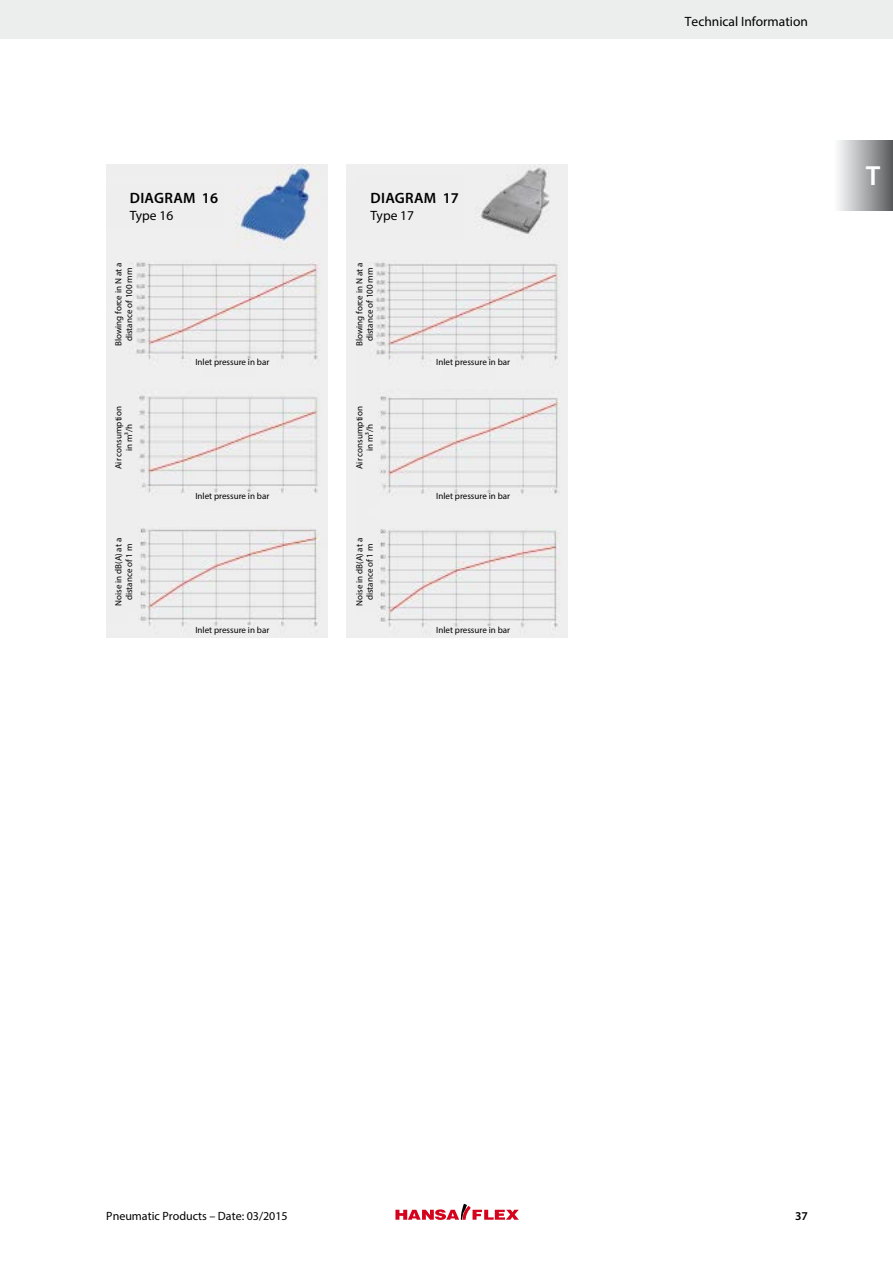
<style>
.page{position:relative;width:893px;height:1263px;background:#fff}
.page>*{position:absolute;margin:0;border:0;box-sizing:border-box;transform-origin:0 0}
.t1{font:600 27.75px "Myriad Pro";color:#fff}
.t2{font:600 15px "Myriad Pro";letter-spacing:.02em;color:#000}
.t3{font:13.5px "Myriad Pro";color:#000}
.t4{font:12px "Myriad Pro";color:#000}
.t5{font:600 12px "Myriad Pro";color:#000}
.t6{font:9px/10.5px "Myriad Pro";color:#000;text-align:center}
</style>
<div class="page">
<div style="left:833px;top:140px;width:60px;height:70px;background:linear-gradient(to right,#fff,#5e5f62)"></div>
<img style="left:106px;top:164px;width:221px;height:474px">
<img style="left:347px;top:164px;width:220px;height:474px">
<div style="left:0;top:0;width:893px;height:38px;background:#eceded"></div>
<svg style="left:395px;top:1204px;width:124px;height:16px"></svg>
<h3 class="t3" style="left:685px;top:13px;width:125px">Technical Information</h3>
<h1 class="t1" style="left:866px;top:158px;width:16px">T</h1>
<h2 class="t2" style="left:130px;top:189px;width:90px">DIAGRAM 16</h2>
<h3 class="t3" style="left:130px;top:207px;width:45px">Type 16</h3>
<h2 class="t2" style="left:371px;top:189px;width:90px">DIAGRAM 17</h2>
<h3 class="t3" style="left:370px;top:207px;width:45px">Type 17</h3>
<p class="t6" style="left:113px;top:346px;width:85px;rotate:-90deg">Blowing force in N at a distance of 100 mm</p>
<p class="t6" style="left:354px;top:346px;width:85px;rotate:-90deg">Blowing force in N at a distance of 100 mm</p>
<p class="t6" style="left:195px;top:357px;width:76px">Inlet pressure in bar</p>
<p class="t6" style="left:436px;top:357px;width:76px">Inlet pressure in bar</p>
<p class="t6" style="left:113px;top:469px;width:64px;rotate:-90deg">Air consumption in m³/h</p>
<p class="t6" style="left:354px;top:469px;width:64px;rotate:-90deg">Air consumption in m³/h</p>
<p class="t6" style="left:195px;top:490px;width:76px">Inlet pressure in bar</p>
<p class="t6" style="left:436px;top:490px;width:76px">Inlet pressure in bar</p>
<p class="t6" style="left:113px;top:606px;width:69px;rotate:-90deg">Noise in dB(A) at a distance of 1 m</p>
<p class="t6" style="left:354px;top:606px;width:69px;rotate:-90deg">Noise in dB(A) at a distance of 1 m</p>
<p class="t6" style="left:195px;top:624px;width:76px">Inlet pressure in bar</p>
<p class="t6" style="left:436px;top:624px;width:76px">Inlet pressure in bar</p>
<h3 class="t4" style="left:106px;top:1208px;width:183px">Pneumatic Products – Date: 03/2015</h3>
<h3 class="t5" style="left:795px;top:1209px;width:14px">37</h3>
</div>
